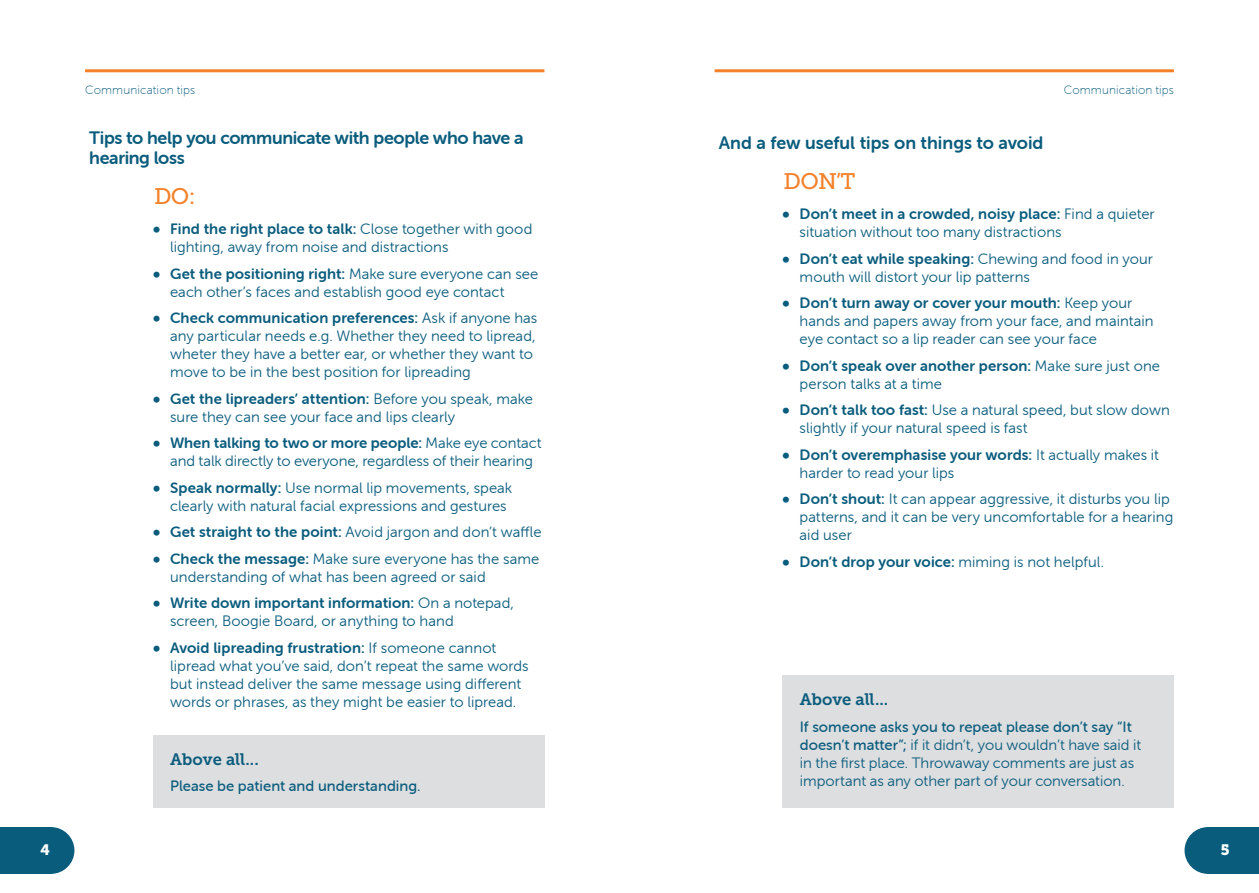
<style>
.page{position:relative;width:1259px;height:893px;background:#fff}
.page>*{position:absolute;margin:0;border:0;box-sizing:border-box;transform-origin:0 0}
.t1{font:22.5px "Museo Slab 500";color:#f4822b}
.t2{font:18px/19.5px "Museo Sans Rounded 700";letter-spacing:-.02em;color:#0a5c7d}
.t3{font:18px "Museo Sans Rounded 700";color:#0a5c7d}
.t4{font:16.5px "Museo Slab 700";letter-spacing:-.005em;color:#0a5c7d}
.t5{font:15px/18px "Museo Sans Rounded 300";letter-spacing:.005em;color:#0a5c7d}
.t6{font:15px "Museo Sans Rounded 700";letter-spacing:.005em;color:#0a5c7d}
.t7{font:15px "Museo Sans Rounded 500";color:#0a5c7d}
.t8{font:15px "Museo Slab 900";color:#fff}
.t9{font:12px "Museo Sans Rounded 100";letter-spacing:.015em;color:#0a5c7d}
.s1{font-family:"Museo Slab"}
.s2{font-family:"Museo Sans Rounded 700"}
.s3{font-family:"Museo Sans Rounded 300"}
.s4{font-family:"Museo Sans Rounded 500"}
</style>
<div class="page">
<div style="left:28px;top:827px;width:46px;height:47px;background:#0a5c7d;border-radius:50%"></div>
<div style="left:0;top:827px;width:51px;height:47px;background:#0a5c7d"></div>
<div style="left:1184px;top:827px;width:47px;height:47px;background:#0a5c7d;border-radius:50%"></div>
<div style="left:1208px;top:827px;width:51px;height:47px;background:#0a5c7d"></div>
<hr style="left:85px;top:69px;width:459px;height:3px;background:#f4822b">
<hr style="left:714px;top:69px;width:460px;height:3px;background:#f4822b">
<div style="left:783px;top:676px;width:391px;height:132px;background:#dddee0"></div>
<div style="left:153px;top:735px;width:391px;height:73px;background:#dddee0"></div>
<p class="t9" style="left:85px;top:84px;width:112px">Communication tips</p>
<p class="t9" style="left:1063px;top:84px;width:112px">Communication tips</p>
<p class="t2" style="left:89px;top:128px;width:436px">Tips to help you communicate with people who have a hearing loss</p>
<p class="t1" style="left:154px;top:183px;width:43px">DO:</p>
<p class="t5" style="left:170px;top:220px;width:364px;text-indent:-17px"><span class="s1">•</span> <span class="s2">Find the right place to talk:</span> Close together with good lighting, away from noise and distractions</p>
<p class="t5" style="left:170px;top:265px;width:370px;text-indent:-17px"><span class="s1">•</span> <span class="s2">Get the positioning right:</span> Make sure everyone can see each other’s faces and establish good eye contact</p>
<p class="t5" style="left:170px;top:309px;width:369px;text-indent:-17px"><span class="s1">•</span> <span class="s2">Check communication preferences:</span> Ask if anyone has any particular needs e.g. Whether they need to lipread, wheter they have a better ear, or whether they want to move to be in the best position for lipreading</p>
<p class="t5" style="left:170px;top:390px;width:364px;text-indent:-17px"><span class="s1">•</span> <span class="s2">Get the lipreaders’ attention:</span> Before you speak, make sure they can see your face and lips clearly</p>
<p class="t5" style="left:153px;top:434px;width:390px;text-align:center"><span class="s1">•</span> <span class="s2">When talking to two or more people:</span> Make eye contact and talk directly to everyone, regardless of their hearing</p>
<p class="t5" style="left:170px;top:479px;width:343px;text-indent:-17px"><span class="s1">•</span> <span class="s2">Speak normally:</span> Use normal lip movements, speak clearly with natural facial expressions and gestures</p>
<p class="t5" style="left:153px;top:523px;width:390px"><span class="s1">•</span> <span class="s2">Get straight to the point:</span> Avoid jargon and don’t waffle</p>
<p class="t5" style="left:170px;top:550px;width:371px;text-indent:-17px"><span class="s1">•</span> <span class="s2">Check the message:</span> Make sure everyone has the same understanding of what has been agreed or said</p>
<p class="t5" style="left:170px;top:594px;width:345px;text-indent:-17px"><span class="s1">•</span> <span class="s2">Write down important information:</span> On a notepad, screen, Boogie Board, or anything to hand</p>
<p class="t5" style="left:170px;top:639px;width:360px;text-indent:-17px"><span class="s1">•</span> <span class="s2">Avoid lipreading frustration:</span> If someone cannot lipread what you’ve said, don’t repeat the same words but instead deliver the same message using different words or phrases, as they might be easier to lipread.</p>
<p class="t3" style="left:719px;top:133px;width:326px">And a few useful tips on things to avoid</p>
<p class="t1" style="left:783px;top:168px;width:73px">DON’T</p>
<p class="t5" style="left:799px;top:205px;width:356px;text-indent:-17px"><span class="s1">•</span> <span class="s2">Don’t meet in a crowded, noisy place:</span> Find a quieter situation without too many distractions</p>
<p class="t5" style="left:799px;top:250px;width:355px;text-indent:-17px"><span class="s1">•</span> <span class="s2">Don’t eat while speaking:</span> Chewing and food in your mouth will distort your lip patterns</p>
<p class="t5" style="left:799px;top:294px;width:355px;text-indent:-17px"><span class="s1">•</span> <span class="s2">Don’t turn away or cover your mouth:</span> Keep your hands and papers away from your face, and maintain eye contact so a lip reader can see your face</p>
<p class="t5" style="left:799px;top:357px;width:362px;text-indent:-17px"><span class="s1">•</span> <span class="s2">Don’t speak over another person:</span> Make sure just one person talks at a time</p>
<p class="t5" style="left:799px;top:401px;width:372px;text-indent:-17px"><span class="s1">•</span> <span class="s2">Don’t talk too fast:</span> Use a natural speed, but slow down slightly if your natural speed is fast</p>
<p class="t5" style="left:799px;top:446px;width:361px;text-indent:-17px"><span class="s1">•</span> <span class="s2">Don’t overemphasise your words:</span> It actually makes it harder to read your lips</p>
<p class="t5" style="left:799px;top:490px;width:375px;text-indent:-17px"><span class="s1">•</span> <span class="s2">Don’t shout:</span> It can appear aggressive, it disturbs you lip patterns, and it can be very uncomfortable for a hearing aid user</p>
<p class="t6" style="left:782px;top:553px;width:323px"><span class="s1">•</span> Don’t drop your voice: <span class="s3">miming is not helpful.</span></p>
<p class="t4" style="left:800px;top:690px;width:90px">Above all...</p>
<p class="t5" style="left:800px;top:718px;width:343px"><span class="s4">If someone asks you to repeat please don’t say “It doesn’t matter”;</span> if it didn’t, you wouldn’t have said it in the first place. Throwaway comments are just as important as any other part of your conversation.</p>
<p class="t4" style="left:170px;top:750px;width:90px">Above all...</p>
<p class="t7" style="left:170px;top:778px;width:252px">Please be patient and understanding.</p>
<p class="t8" style="left:41px;top:841px;width:11px">4</p>
<p class="t8" style="left:1221px;top:841px;width:10px">5</p>
</div>
